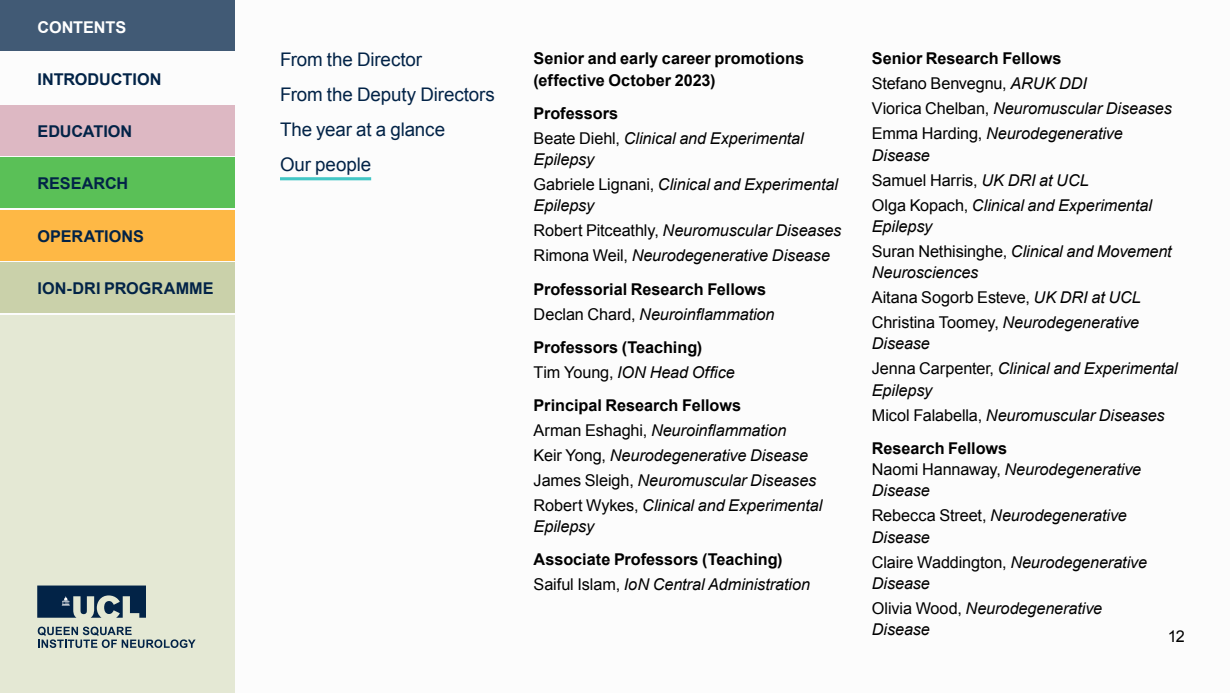
<style>
.page{position:relative;width:1230px;height:693px;background:#fff}
.page>*{position:absolute;margin:0;border:0;box-sizing:border-box;transform-origin:0 0}
.t1{font:18.75px/35px "Arial";letter-spacing:-.005em;color:#022347}
.t2{font:italic 16.25px/25px "Arial";letter-spacing:-.005em;color:#000}
.t3{font:700 16.25px/25px "Arial";color:#000}
.t4{font:700 16.25px "Arial";color:#022347}
.t5{font:700 16.25px "Arial";letter-spacing:-.005em;color:#fff}
.t6{font:16.25px "Arial";color:#000}
.s1{font-weight:700;font-style:normal}
.s2{font-style:normal}
.s3{font-weight:400}
.s4{font-weight:400;font-style:italic}
</style>
<div class="page">
<div style="left:0;top:315px;width:235px;height:377px;background:#e4e8d4"></div>
<div style="left:0;top:105px;width:235px;height:50px;background:#ddb8c3"></div>
<div style="left:0;top:0;width:235px;height:50px;background:#415a75"></div>
<div style="left:0;top:158px;width:235px;height:50px;background:#5ac057"></div>
<div style="left:0;top:210px;width:235px;height:50px;background:#feb845"></div>
<div style="left:0;top:262px;width:235px;height:50px;background:#cad1aa"></div>
<svg style="left:37px;top:585px;width:109px;height:32px"></svg>
<svg style="left:38px;top:626px;width:158px;height:22px"></svg>
<hr style="left:280px;top:177px;width:91px;height:3px;background:#42c6c5">
<p class="t5" style="left:38px;top:16px;width:90px">CONTENTS</p>
<p class="t4" style="left:38px;top:68px;width:125px">INTRODUCTION</p>
<p class="t4" style="left:38px;top:121px;width:96px">EDUCATION</p>
<p class="t4" style="left:38px;top:173px;width:92px">RESEARCH</p>
<p class="t4" style="left:38px;top:225px;width:108px">OPERATIONS</p>
<p class="t4" style="left:38px;top:277px;width:178px">ION-DRI PROGRAMME</p>
<p class="t1" style="left:280px;top:42px;width:216px">From the Director<br>From the Deputy Directors<br>The year at a glance<br>Our people</p>
<p class="t3" style="left:534px;top:49px;width:272px;line-height:21.2px">Senior and early career promotions (effective October 2023)</p>
<p class="t2" style="left:534px;top:101px;width:272px"><span class="s1">Professors<br></span><span class="s2">Beate Diehl,</span> Clinical and Experimental</p>
<p class="t2" style="left:534px;top:147px;width:306px">Epilepsy<br><span class="s2">Gabriele Lignani,</span> Clinical and Experimental</p>
<p class="t2" style="left:534px;top:193px;width:309px">Epilepsy<br><span class="s2">Robert Pitceathly,</span> Neuromuscular Diseases<br><span class="s2">Rimona Weil,</span> Neurodegenerative Disease</p>
<p class="t3" style="left:534px;top:277px;width:243px">Professorial Research Fellows<br><span class="s3">Declan Chard,</span> <span class="s4">Neuroinflammation</span></p>
<p class="t3" style="left:534px;top:335px;width:203px">Professors (Teaching)<br><span class="s3">Tim Young,</span> <span class="s4">ION Head Office</span></p>
<p class="t2" style="left:534px;top:393px;width:290px"><span class="s1">Principal Research Fellows<br></span><span class="s2">Arman Eshaghi,</span> Neuroinflammation<br><span class="s2">Keir Yong,</span> Neurodegenerative Disease <span class="s2">James Sleigh,</span> Neuromuscular Diseases <span class="s2">Robert Wykes,</span> Clinical and Experimental</p>
<p class="t2" style="left:534px;top:514px;width:62px">Epilepsy</p>
<p class="t3" style="left:534px;top:547px;width:278px">Associate Professors (Teaching)<br><span class="s3">Saiful Islam,</span> <span class="s4">IoN Central Administration</span></p>
<p class="t2" style="left:872px;top:46px;width:302px"><span class="s1">Senior Research Fellows<br></span><span class="s2">Stefano Benvegnu,</span> ARUK DDI<br><span class="s2">Viorica Chelban,</span> Neuromuscular Diseases<br><span class="s2">Emma Harding,</span> Neurodegenerative</p>
<p class="t2" style="left:872px;top:142px;width:282px">Disease<br><span class="s2">Samuel Harris,</span> UK DRI at UCL<br><span class="s2">Olga Kopach,</span> Clinical and Experimental</p>
<p class="t2" style="left:872px;top:214px;width:301px">Epilepsy<br><span class="s2">Suran Nethisinghe,</span> Clinical and Movement</p>
<p class="t2" style="left:872px;top:260px;width:271px">Neurosciences<br><span class="s2">Aitana Sogorb Esteve,</span> UK DRI at UCL<br><span class="s2">Christina Toomey,</span> Neurodegenerative</p>
<p class="t2" style="left:872px;top:331px;width:308px">Disease<br><span class="s2">Jenna Carpenter,</span> Clinical and Experimental</p>
<p class="t2" style="left:872px;top:377px;width:294px">Epilepsy<br><span class="s2">Micol Falabella,</span> Neuromuscular Diseases</p>
<p class="t2" style="left:872px;top:437px;width:271px;line-height:21.2px"><span class="s1">Research Fellows<br></span><span class="s2">Naomi Hannaway,</span> Neurodegenerative<br>Disease</p>
<p class="t2" style="left:872px;top:505px;width:257px;line-height:21.2px"><span class="s2">Rebecca Street,</span> Neurodegenerative<br>Disease</p>
<p class="t2" style="left:872px;top:551px;width:277px;line-height:21.2px"><span class="s2">Claire Waddington,</span> Neurodegenerative<br>Disease</p>
<p class="t2" style="left:872px;top:597px;width:232px;line-height:21.2px"><span class="s2">Olivia Wood,</span> Neurodegenerative<br>Disease</p>
<p class="t6" style="left:1168px;top:625px;width:19px">12</p>
</div>
